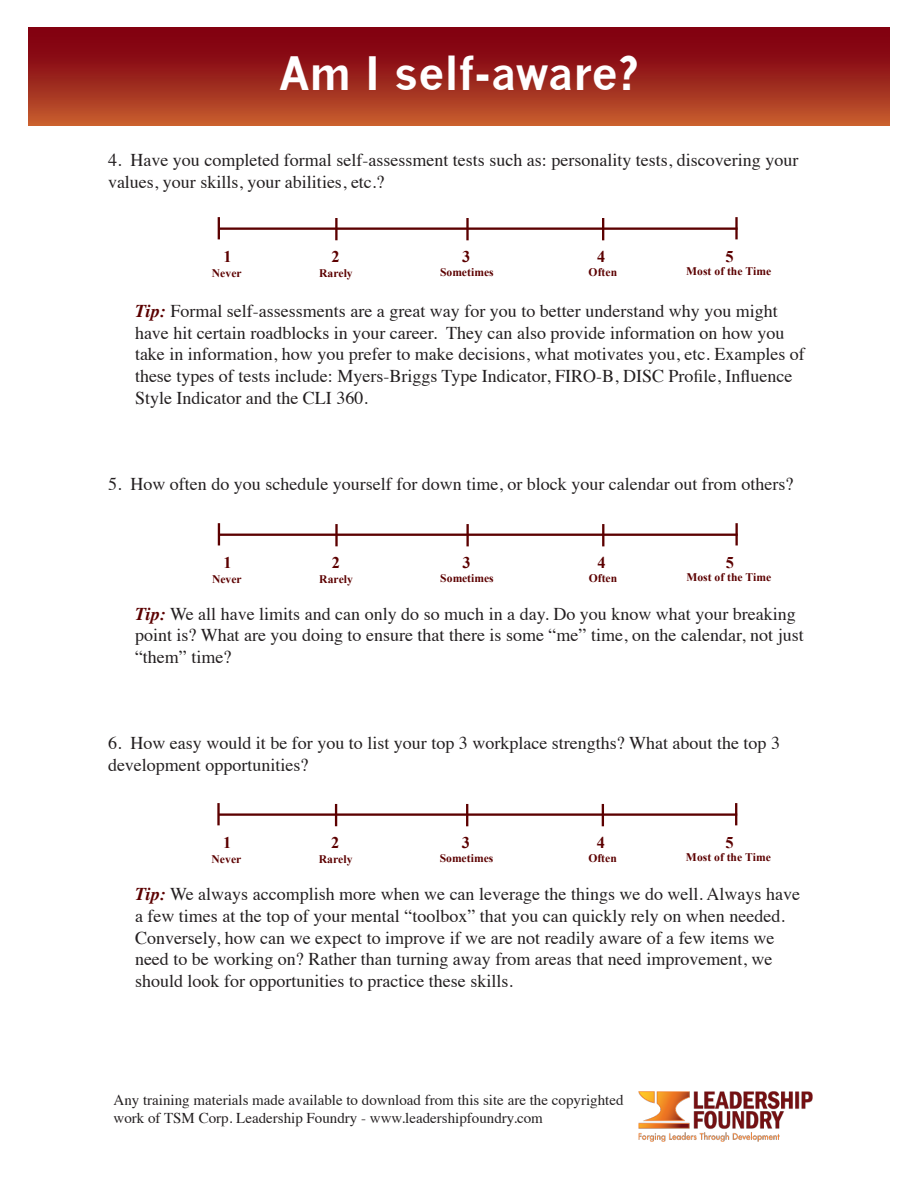
<style>
.page{position:relative;width:918px;height:1188px;background:#fff}
.page>*{position:absolute;margin:0;border:0;box-sizing:border-box;transform-origin:0 0}
.t1{font:700 45px "News Gothic";color:#fff}
.t2{font:18px/21.6px "Times";color:#231f20}
.t3{font:700 16.35px "Times New Roman";color:#5c0000}
.t4{font:15px/18px "Times";color:#231f20}
.t5{font:700 11.55px "Times New Roman";color:#5c0000}
.s1{font-weight:700;font-style:italic;color:#5b0000}
</style>
<div class="page">
<div style="left:28px;top:27px;width:862px;height:99px;background:linear-gradient(to bottom,#77000c,#c2592d)"></div>
<img style="left:638px;top:1091px;width:175px;height:51px">
<hr style="left:219px;top:227px;width:518px;height:3px;background:#5c0000">
<hr style="left:466px;top:218px;width:3px;height:22px;background:#5c0000">
<hr style="left:335px;top:218px;width:3px;height:22px;background:#5c0000">
<hr style="left:602px;top:218px;width:2px;height:22px;background:#5c0000">
<hr style="left:218px;top:217px;width:2px;height:22px;background:#5c0000">
<hr style="left:735px;top:217px;width:3px;height:22px;background:#5c0000">
<hr style="left:219px;top:534px;width:519px;height:2px;background:#5c0000">
<hr style="left:466px;top:524px;width:3px;height:22px;background:#5c0000">
<hr style="left:335px;top:524px;width:3px;height:22px;background:#5c0000">
<hr style="left:602px;top:524px;width:2px;height:22px;background:#5c0000">
<hr style="left:218px;top:523px;width:2px;height:22px;background:#5c0000">
<hr style="left:735px;top:523px;width:3px;height:22px;background:#5c0000">
<hr style="left:219px;top:813px;width:518px;height:3px;background:#5c0000">
<hr style="left:466px;top:804px;width:2px;height:22px;background:#5c0000">
<hr style="left:335px;top:804px;width:2px;height:22px;background:#5c0000">
<hr style="left:602px;top:804px;width:2px;height:22px;background:#5c0000">
<hr style="left:217px;top:803px;width:3px;height:22px;background:#5c0000">
<hr style="left:735px;top:803px;width:2px;height:22px;background:#5c0000">
<p class="t1" style="left:279px;top:46px;width:361px">Am I self-aware?</p>
<p class="t2" style="left:108px;top:148px;width:692px">4. Have you completed formal self-assessment tests such as: personality tests, discovering your values, your skills, your abilities, etc.?</p>
<p class="t3" style="left:223px;top:244px;width:10px">1</p>
<p class="t3" style="left:332px;top:244px;width:10px">2</p>
<p class="t3" style="left:462px;top:245px;width:10px">3</p>
<p class="t3" style="left:597px;top:245px;width:10px">4</p>
<p class="t3" style="left:726px;top:244px;width:10px">5</p>
<p class="t5" style="left:212px;top:265px;width:31px">Never</p>
<p class="t5" style="left:319px;top:264px;width:35px">Rarely</p>
<p class="t5" style="left:440px;top:264px;width:55px">Sometimes</p>
<p class="t5" style="left:589px;top:264px;width:30px">Often</p>
<p class="t5" style="left:686px;top:263px;width:86px">Most of the Time</p>
<p class="t2" style="left:135px;top:299px;width:671px"><span class="s1">Tip:</span> Formal self-assessments are a great way for you to better understand why you might have hit certain roadblocks in your career. They can also provide information on how you take in information, how you prefer to make decisions, what motivates you, etc. Examples of these types of tests include: Myers-Briggs Type Indicator, FIRO-B, DISC Profile, Influence Style Indicator and the CLI 360.</p>
<p class="t2" style="left:108px;top:472px;width:687px">5. How often do you schedule yourself for down time, or block your calendar out from others?</p>
<p class="t3" style="left:223px;top:550px;width:10px">1</p>
<p class="t3" style="left:332px;top:550px;width:10px">2</p>
<p class="t3" style="left:462px;top:551px;width:10px">3</p>
<p class="t3" style="left:597px;top:551px;width:10px">4</p>
<p class="t3" style="left:726px;top:550px;width:10px">5</p>
<p class="t5" style="left:212px;top:571px;width:31px">Never</p>
<p class="t5" style="left:319px;top:571px;width:35px">Rarely</p>
<p class="t5" style="left:440px;top:570px;width:55px">Sometimes</p>
<p class="t5" style="left:589px;top:570px;width:30px">Often</p>
<p class="t5" style="left:686px;top:569px;width:86px">Most of the Time</p>
<p class="t2" style="left:135px;top:601px;width:670px"><span class="s1">Tip:</span> We all have limits and can only do so much in a day. Do you know what your breaking point is? What are you doing to ensure that there is some “me” time, on the calendar, not just “them” time?</p>
<p class="t2" style="left:108px;top:731px;width:674px">6. How easy would it be for you to list your top 3 workplace strengths? What about the top 3 development opportunities?</p>
<p class="t3" style="left:223px;top:830px;width:10px">1</p>
<p class="t3" style="left:331px;top:830px;width:10px">2</p>
<p class="t3" style="left:462px;top:831px;width:10px">3</p>
<p class="t3" style="left:597px;top:831px;width:10px">4</p>
<p class="t3" style="left:725px;top:830px;width:10px">5</p>
<p class="t5" style="left:212px;top:851px;width:31px">Never</p>
<p class="t5" style="left:319px;top:850px;width:35px">Rarely</p>
<p class="t5" style="left:440px;top:850px;width:55px">Sometimes</p>
<p class="t5" style="left:588px;top:850px;width:30px">Often</p>
<p class="t5" style="left:686px;top:849px;width:86px">Most of the Time</p>
<p class="t2" style="left:135px;top:882px;width:667px"><span class="s1">Tip:</span> We always accomplish more when we can leverage the things we do well. Always have a few times at the top of your mental “toolbox” that you can quickly rely on when needed.<br>Conversely, how can we expect to improve if we are not readily aware of a few items we need to be working on? Rather than turning away from areas that need improvement, we should look for opportunities to practice these skills.</p>
<p class="t4" style="left:114px;top:1090px;width:511px">Any training materials made available to download from this site are the copyrighted work of TSM Corp. Leadership Foundry - www.leadershipfoundry.com</p>
</div>
